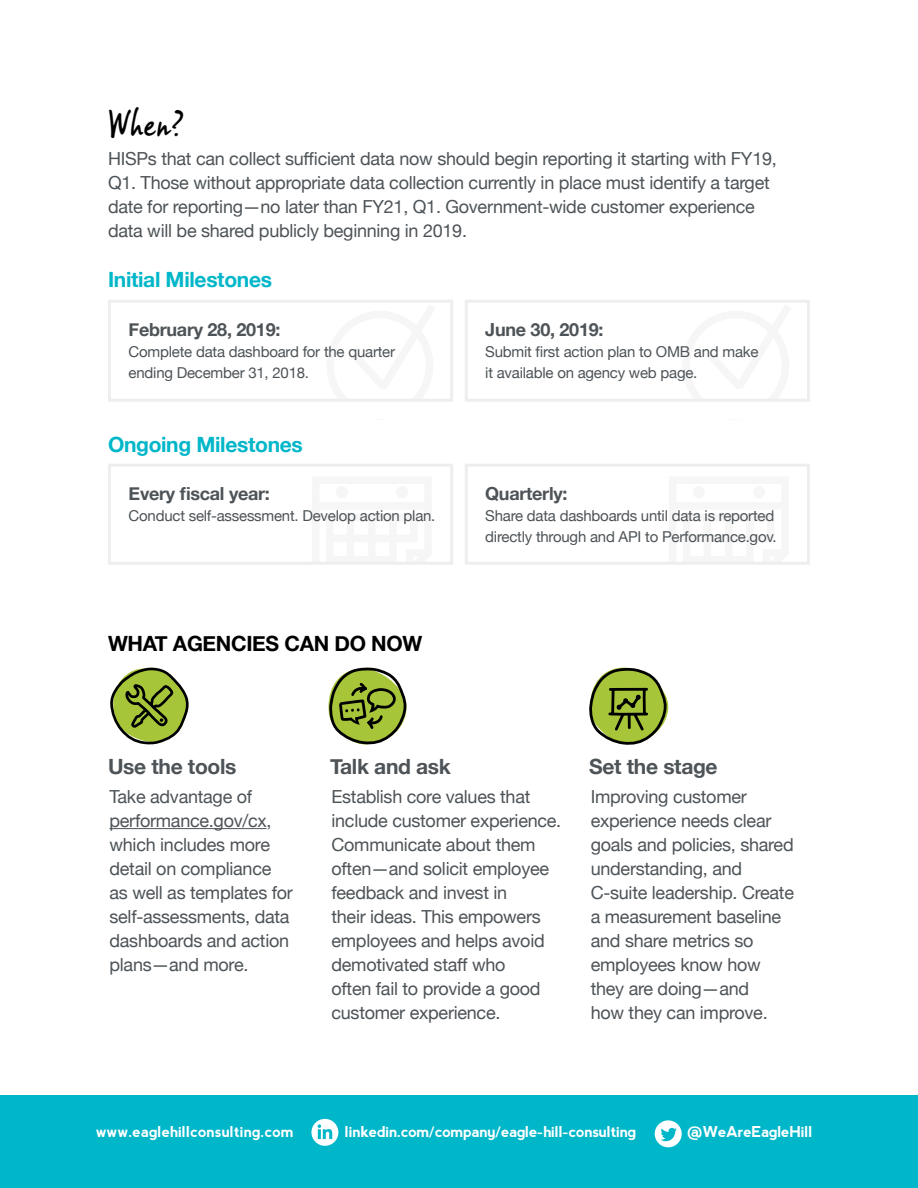
<style>
.page{position:relative;width:918px;height:1188px;background:#fff}
.page>*{position:absolute;margin:0;border:0;box-sizing:border-box;transform-origin:0 0}
.t1{font:36px "vince Hand 2 15";color:#000}
.t2{font:700 21px "Helvetica Neue";letter-spacing:-.015em;color:#00b6c9}
.t3{font:700 21px "Helvetica Neue";letter-spacing:-.015em;color:#4d5357}
.t4{font:700 21px "Helvetica Neue";letter-spacing:-.015em;color:#000}
.t5{font:18px/24px "Helvetica Neue";letter-spacing:-.015em;color:#4d5357}
.t6{font:700 18px "Helvetica Neue";letter-spacing:-.015em;color:#4d5357}
.t7{font:15px/21px "Helvetica Neue";letter-spacing:-.015em;color:#4d5357}
.t8{font:700 15px "nevis";letter-spacing:-.02em;color:#fff}
.t9{font:700 15px "nevis";color:#fff}
</style>
<div class="page">
<div style="left:326px;top:311px;width:107px;height:109px;border:8px solid #f6f6f7;border-radius:50%"></div>
<svg style="left:343px;top:311px;width:90px;height:87px"></svg>
<div style="left:336px;top:400px;width:109px;height:19px;background:#fff"></div>
<div style="left:108px;top:300px;width:345px;height:102px;border:3px solid #edeeee"></div>
<div style="left:682px;top:311px;width:107px;height:109px;border:8px solid #f6f6f7;border-radius:50%"></div>
<svg style="left:699px;top:311px;width:90px;height:87px"></svg>
<div style="left:692px;top:400px;width:109px;height:19px;background:#fff"></div>
<div style="left:465px;top:300px;width:345px;height:102px;border:3px solid #edeeee"></div>
<div style="left:753px;top:486px;width:12px;height:12px;background:#f6f6f7;border-radius:50%"></div>
<div style="left:693px;top:486px;width:12px;height:12px;background:#f6f6f7;border-radius:50%"></div>
<div style="left:465px;top:464px;width:345px;height:101px;border:3px solid #edeeee"></div>
<div style="left:396px;top:486px;width:12px;height:12px;background:#f6f6f7;border-radius:50%"></div>
<div style="left:336px;top:486px;width:12px;height:12px;background:#f6f6f7;border-radius:50%"></div>
<div style="left:108px;top:464px;width:345px;height:101px;border:3px solid #edeeee"></div>
<svg style="left:589px;top:667px;width:79px;height:78px"></svg>
<div style="left:0;top:1095px;width:918px;height:93px;background:#00b6c9"></div>
<hr style="left:110px;top:828px;width:157px;height:1px;background:#4d5357">
<svg style="left:110px;top:667px;width:79px;height:78px"></svg>
<svg style="left:328px;top:667px;width:79px;height:78px"></svg>
<div style="left:311px;top:1119px;width:27px;height:27px;background:#fff;border-radius:50%"></div>
<div style="left:655px;top:1120px;width:27px;height:27px;background:#fff;border-radius:50%"></div>
<svg style="left:318px;top:1124px;width:14px;height:15px"></svg>
<svg style="left:661px;top:1128px;width:16px;height:13px"></svg>
<h1 class="t1" style="left:108px;top:101px;width:77px">When?</h1>
<p class="t5" style="left:108px;top:148px;width:670px">HISPs that can collect sufficient data now should begin reporting it starting with FY19, Q1. Those without appropriate data collection currently in place must identify a target date for reporting—no later than FY21, Q1. Government-wide customer experience data will be shared publicly beginning in 2019.</p>
<p class="t2" style="left:108px;top:263px;width:166px">Initial Milestones</p>
<p class="t6" style="left:129px;top:315px;width:153px">February 28, 2019:</p>
<p class="t7" style="left:129px;top:342px;width:268px">Complete data dashboard for the quarter ending December 31, 2018.</p>
<p class="t2" style="left:108px;top:428px;width:196px">Ongoing Milestones</p>
<p class="t6" style="left:129px;top:479px;width:143px">Every fiscal year:</p>
<p class="t7" style="left:129px;top:506px;width:308px">Conduct self-assessment. Develop action plan.</p>
<p class="t4" style="left:108px;top:627px;width:316px">WHAT AGENCIES CAN DO NOW</p>
<p class="t6" style="left:485px;top:315px;width:120px">June 30, 2019:</p>
<p class="t7" style="left:485px;top:342px;width:275px">Submit first action plan to OMB and make it available on agency web page.</p>
<p class="t6" style="left:485px;top:479px;width:84px">Quarterly:</p>
<p class="t7" style="left:485px;top:506px;width:293px">Share data dashboards until data is reported directly through and API to Performance.gov.</p>
<p class="t3" style="left:108px;top:750px;width:130px">Use the tools</p>
<p class="t3" style="left:330px;top:750px;width:122px">Talk and ask</p>
<p class="t3" style="left:589px;top:750px;width:130px">Set the stage</p>
<p class="t5" style="left:110px;top:785px;width:185px">Take advantage of performance.gov/cx, which includes more detail on compliance as well as templates for self-assessments, data dashboards and action plans—and more.</p>
<p class="t5" style="left:332px;top:785px;width:231px">Establish core values that include customer experience.<br>Communicate about them often—and solicit employee feedback and invest in<br>their ideas. This empowers employees and helps avoid demotivated staff who<br>often fail to provide a good customer experience.</p>
<p class="t5" style="left:591px;top:785px;width:205px">Improving customer experience needs clear goals and policies, shared understanding, and<br>C-suite leadership. Create a measurement baseline and share metrics so employees know how they are doing—and<br>how they can improve.</p>
<p class="t9" style="left:96px;top:1123px;width:199px">www.eaglehillconsulting.com</p>
<p class="t8" style="left:345px;top:1123px;width:293px">linkedin.com/company/eagle-hill-consulting</p>
<p class="t8" style="left:687px;top:1123px;width:127px">@WeAreEagleHill</p>
</div>
